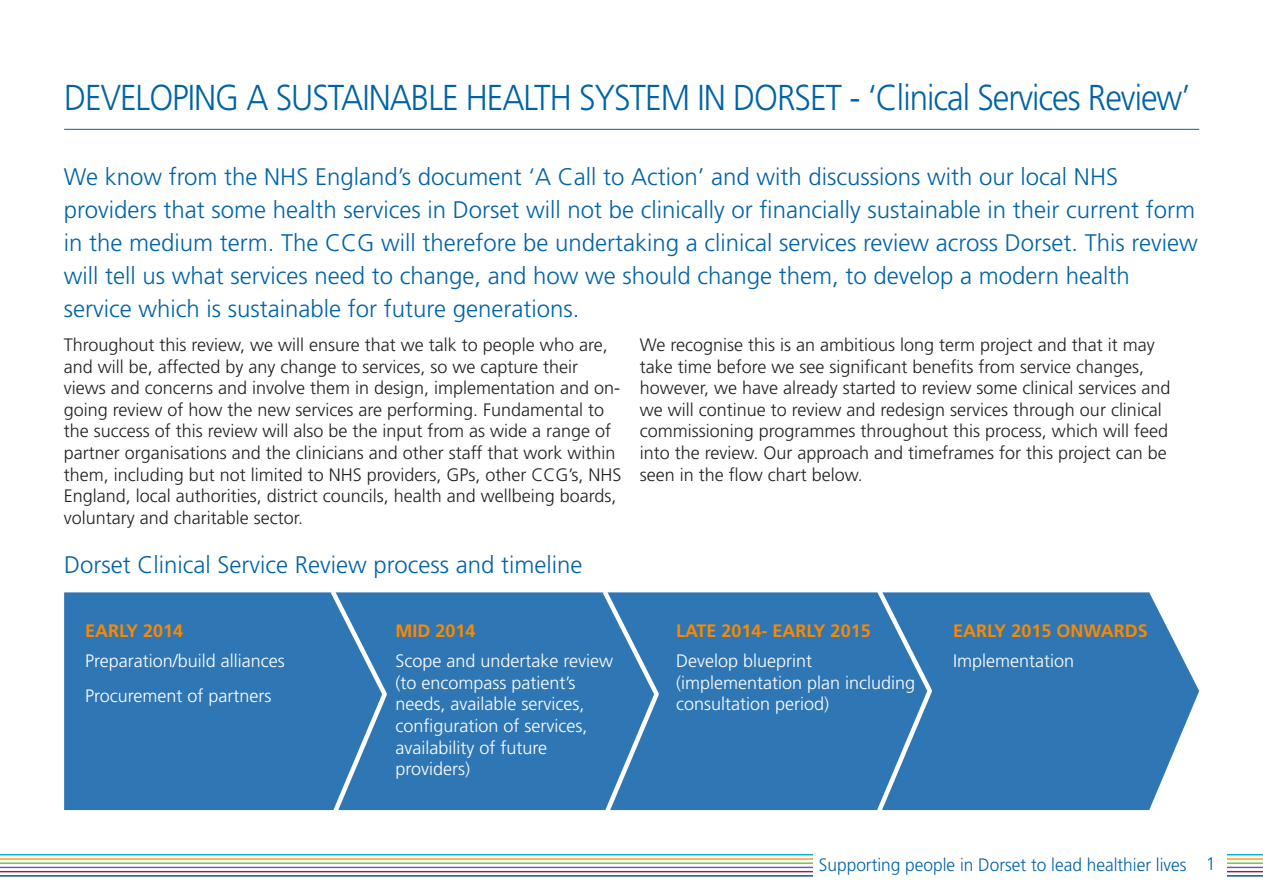
<style>
.page{position:relative;width:1263px;height:893px;background:#fff}
.page>*{position:absolute;margin:0;border:0;box-sizing:border-box;transform-origin:0 0}
.Chapter_header{font:300 36px "Frutiger";letter-spacing:-.03em;color:#0163a7;scale:.92 1}
.intro_par{font:300 24px/33px "Frutiger";color:#0163a7}
.t1{font:300 18px/21.6px "Frutiger";color:#231f20}
.Body_text_-_black{font:300 18px/21.6px "Frutiger";color:#fff}
.Bold_text_-_white{font:700 18px "Frutiger";color:#fa8900}
.intro_par-2{font:300 18px "Frutiger";color:#0163a7;scale:.96 1}
</style>
<div class="page">
<hr style="left:0;top:854px;width:1263px;height:1px;background:#00acd5">
<hr style="left:0;top:858px;width:1263px;height:2px;background:#f7981d">
<hr style="left:0;top:862px;width:1263px;height:2px;background:#77bd42">
<hr style="left:0;top:867px;width:1263px;height:1px;background:#6064ae">
<hr style="left:0;top:871px;width:1263px;height:1px;background:#991b51">
<hr style="left:0;top:875px;width:1263px;height:2px;background:#014e95">
<div style="left:813px;top:848px;width:414px;height:35px;background:#fff"></div>
<div style="left:64px;top:592px;width:1135px;height:218px;background:#2f76b4"></div>
<hr style="left:64px;top:129px;width:1135px;height:1px;background:#0163a7">
<svg style="left:872px;top:592px;width:64px;height:219px;background:#4081ba"></svg>
<svg style="left:599px;top:592px;width:64px;height:219px;background:#3f81ba"></svg>
<svg style="left:327px;top:592px;width:64px;height:219px;background:#3f81ba"></svg>
<p class="Chapter_header" style="left:64px;top:77px;width:1226px">DEVELOPING A SUSTAINABLE HEALTH SYSTEM IN DORSET - ‘Clinical Services Review’</p>
<p class="intro_par" style="left:64px;top:160px;width:1135px">We know from the NHS England’s document ‘A Call to Action’ and with discussions with our local NHS providers that some health services in Dorset will not be clinically or financially sustainable in their current form in the medium term. The CCG will therefore be undertaking a clinical services review across Dorset. This review will tell us what services need to change, and how we should change them, to develop a modern health service which is sustainable for future generations.</p>
<p class="t1" style="left:64px;top:334px;width:559px">Throughout this review, we will ensure that we talk to people who are, and will be, affected by any change to services, so we capture their views and concerns and involve them in design, implementation and on&shy;going review of how the new services are performing. Fundamental to the success of this review will also be the input from as wide a range of partner organisations and the clinicians and other staff that work within them, including but not limited to NHS providers, GPs, other CCG’s, NHS England, local authorities, district councils, health and wellbeing boards, voluntary and charitable sector.</p>
<p class="t1" style="left:640px;top:334px;width:532px">We recognise this is an ambitious long term project and that it may take time before we see significant benefits from service changes, however, we have already started to review some clinical services and we will continue to review and redesign services through our clinical commissioning programmes throughout this process, which will feed into the review. Our approach and timeframes for this project can be seen in the flow chart below.</p>
<p class="intro_par" style="left:64px;top:548px;width:520px">Dorset Clinical Service Review process and timeline</p>
<p class="Bold_text_-_white" style="left:85px;top:620px;width:100px">EARLY 2014</p>
<p class="Body_text_-_black" style="left:85px;top:650px;width:201px">Preparation/build alliances</p>
<p class="Body_text_-_black" style="left:85px;top:685px;width:188px">Procurement of partners</p>
<p class="Bold_text_-_white" style="left:395px;top:620px;width:82px">MID 2014</p>
<p class="Body_text_-_black" style="left:395px;top:650px;width:219px">Scope and undertake review</p>
<p class="Body_text_-_black" style="left:395px;top:672px;width:194px">(to encompass patient’s needs, available services, configuration of services, availability of future providers)</p>
<p class="Bold_text_-_white" style="left:676px;top:620px;width:196px">LATE 2014- EARLY 2015</p>
<p class="Body_text_-_black" style="left:676px;top:650px;width:241px">Develop blueprint (implementation plan including consultation period)</p>
<p class="Bold_text_-_white" style="left:953px;top:620px;width:196px">EARLY 2015 ONWARDS</p>
<p class="Body_text_-_black" style="left:953px;top:650px;width:122px">Implementation</p>
<p class="intro_par-2" style="left:819px;top:854px;width:415px">Supporting people in Dorset to lead healthier lives 1</p>
</div>
